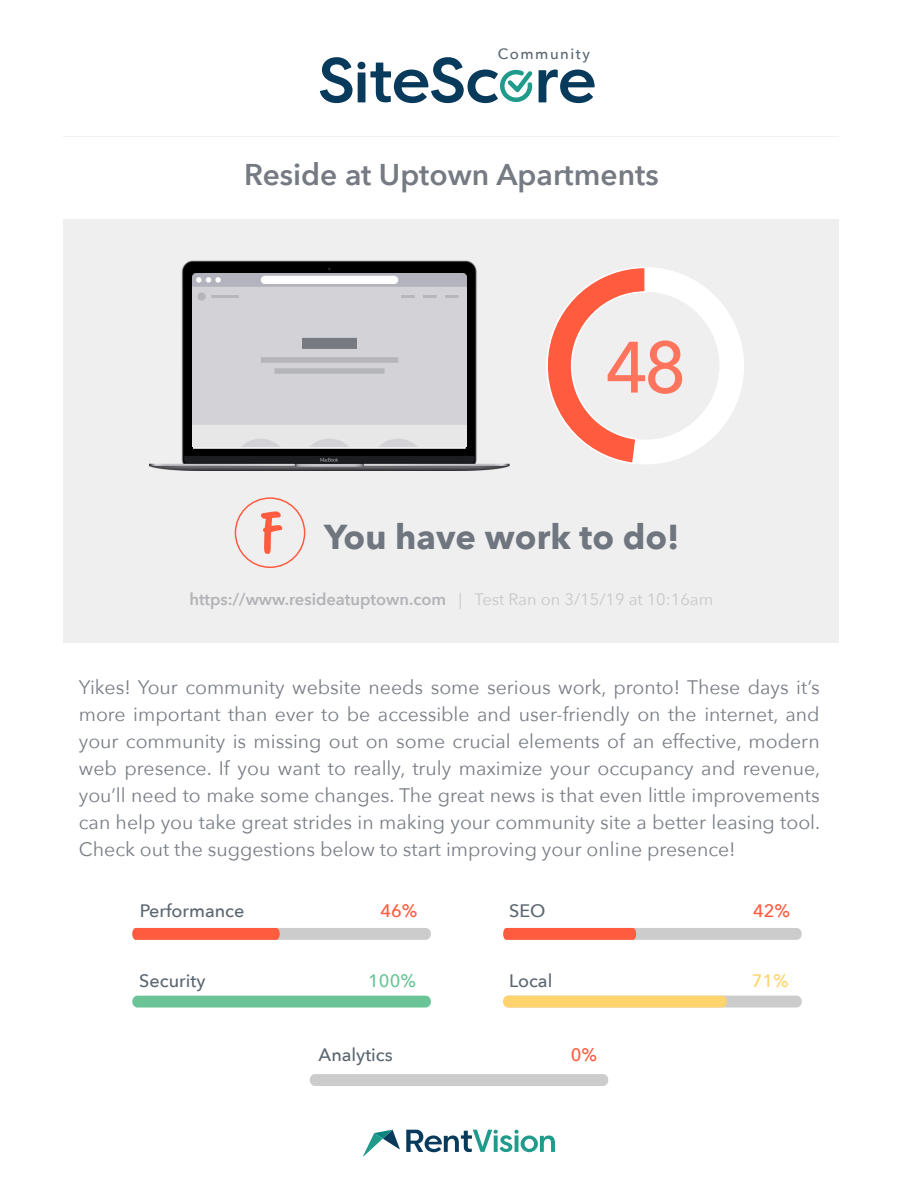
<style>
.page{position:relative;width:918px;height:1188px;background:#fff}
.page>*{position:absolute;margin:0;border:0;box-sizing:border-box;transform-origin:0 0}
.t1{font:500 71.7px "Avenir Next";color:#ff745c}
.t2{font:71.25px "Hei Mothers";color:#ff5b3f}
.t3{font:700 34.5px "Avenir Next";color:#6f767f}
.t4{font:600 30px "Avenir Next";color:#757a83}
.t5{font:19.5px/27px "Avenir Next";color:#797e86;text-align:justify}
.t6{font:500 18px "Avenir Next";color:#5c6771}
.t7{font:500 18px "Avenir Next";color:#ff5b3f}
.t8{font:500 18px "Avenir Next";color:#6bc498}
.t9{font:500 18px "Avenir Next";color:#ffd46e}
.t10{font:600 16.5px "Avenir Next";color:#b2b3b7}
.t11{font:500 15px "Avenir Next";letter-spacing:.1em;color:#5c6771}
.s1{font-weight:400;color:#c7c8ca}
</style>
<div class="page">
<svg style="left:363px;top:1130px;width:37px;height:26px"></svg>
<svg style="left:406px;top:1130px;width:149px;height:22px"></svg>
<div style="left:64px;top:219px;width:775px;height:423px;background:#efefef"></div>
<svg style="left:547px;top:267px;width:197px;height:197px"></svg>
<hr style="left:64px;top:136px;width:775px;height:1px;background:#f4f0f1">
<svg style="left:539px;top:70px;width:56px;height:33px"></svg>
<svg style="left:320px;top:57px;width:213px;height:46px"></svg>
<svg style="left:259px;top:501px;width:25px;height:67px"></svg>
<div style="left:235px;top:497px;width:70px;height:71px;border:2px solid #ff5b3f;border-radius:50%"></div>
<div style="left:132px;top:928px;width:299px;height:12px;background:#ccc;border-radius:6px"></div>
<svg style="left:132px;top:928px;width:148px;height:12px"></svg>
<div style="left:503px;top:928px;width:299px;height:12px;background:#ccc;border-radius:6px"></div>
<svg style="left:503px;top:928px;width:133px;height:12px"></svg>
<div style="left:132px;top:996px;width:299px;height:12px;background:#6bc498;border-radius:6px"></div>
<div style="left:503px;top:996px;width:299px;height:12px;background:#ccc;border-radius:6px"></div>
<div style="left:503px;top:996px;width:224px;height:12px;background:#ffd46e;border-radius:5px"></div>
<div style="left:310px;top:1074px;width:298px;height:12px;background:#ccc;border-radius:6px"></div>
<img style="left:149px;top:260px;width:361px;height:241px">
<img style="left:192px;top:273px;width:275px;height:174px">
<p class="t11" style="left:498px;top:41px;width:94px">Community</p>
<p class="t4" style="left:244px;top:149px;width:416px">Reside at Uptown Apartments</p>
<p class="t1" style="left:605px;top:307px;width:83px">48</p>
<p class="t2" style="left:264px;top:479px;width:19px">F</p>
<p class="t3" style="left:324px;top:507px;width:357px">You have work to do!</p>
<p class="t10" style="left:190px;top:585px;width:525px">https://www.resideatuptown.com <span class="s1">| Test Ran on 3/15/19 at 10:16am</span></p>
<p class="t5" style="left:79px;top:673px;width:743px">Yikes! Your community website needs some serious work, pronto! These days it’s more important than ever to be accessible and user-friendly on the internet, and your community is missing out on some crucial elements of an effective, modern web presence. If you want to really, truly maximize your occupancy and revenue, you’ll need to make some changes. The great news is that even little improvements can help you take great strides in making your community site a better leasing tool.<br>Check out the suggestions below to start improving your online presence!</p>
<p class="t6" style="left:140px;top:895px;width:106px">Performance</p>
<p class="t7" style="left:380px;top:895px;width:39px">46%</p>
<p class="t6" style="left:509px;top:895px;width:38px">SEO</p>
<p class="t7" style="left:753px;top:895px;width:39px">42%</p>
<p class="t6" style="left:139px;top:965px;width:68px">Security</p>
<p class="t6" style="left:509px;top:965px;width:45px">Local</p>
<p class="t8" style="left:368px;top:965px;width:49px">100%</p>
<p class="t9" style="left:752px;top:965px;width:39px">71%</p>
<p class="t6" style="left:319px;top:1039px;width:76px">Analytics</p>
<p class="t7" style="left:571px;top:1039px;width:28px">0%</p>
</div>
